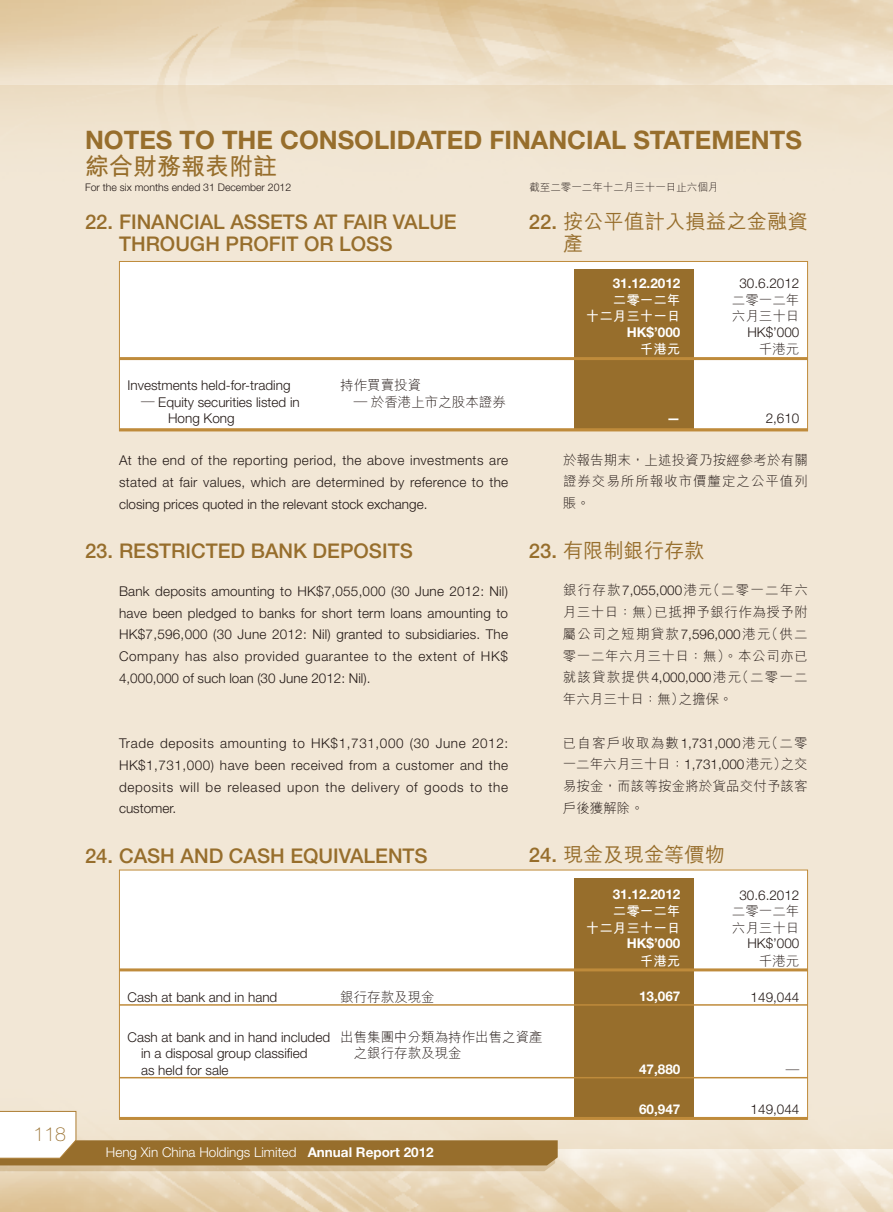
<style>
.page{position:relative;width:893px;height:1212px;background:#fff}
.page>*{position:absolute;margin:0;border:0;box-sizing:border-box;transform-origin:0 0}
.t1{font:700 25.5px "Helvetica Neue LT Std";color:#976e2c}
.t2{font:700 24px "M Hei HK";color:#976e2c}
.t3{font:500 20.25px/21.8px "Helvetica Neue LT Std";color:#976e2c}
.t4{font:500 20.25px/21.8px "M Hei HK";color:#976e2c}
.t5{font:100 19.5px "Helvetica Neue LT Std";color:#976e2c}
.t6{font:300 13.5px/21.8px "Helvetica Neue LT Std";color:#231916;text-align:justify}
.t7{font:300 13.5px/21.8px "M Hei HK";letter-spacing:.01em;color:#231916;text-align:justify}
.t8{font:700 13.5px "Helvetica Neue LT Std";color:#fff}
.t9{font:300 13.5px "Helvetica Neue LT Std";color:#fff}
.t10{font:700 13.5px "M Hei HK";color:#fff}
.t11{font:300 10.5px "Helvetica Neue LT Std";color:#231916}
.t12{font:300 10.5px "M Hei HK";color:#231916}
.s1{font-family:"M Hei HK"}
.s2{font-family:"Helvetica Neue LT Std"}
.s3{font-weight:700}
</style>
<div class="page">
<img style="left:0;top:1148px;width:893px;height:64px">
<div style="left:0;top:85px;width:893px;height:1063px;background:#f2e7d6"></div>
<svg style="left:0;top:1111px;width:558px;height:60px"></svg>
<div style="left:119px;top:870px;width:689px;height:248px;background:#fff;border:1px solid #bf8b3b"></div>
<div style="left:574px;top:878px;width:119px;height:240px;background:#976e2c"></div>
<div style="left:119px;top:261px;width:689px;height:170px;background:#fff;border:1px solid #bf8b3b"></div>
<div style="left:574px;top:270px;width:119px;height:160px;background:#976e2c"></div>
<hr style="left:119px;top:357px;width:689px;height:3px;background:#bf8b3b">
<hr style="left:119px;top:428px;width:689px;height:3px;background:#bf8b3b">
<hr style="left:119px;top:968px;width:689px;height:3px;background:#bf8b3b">
<hr style="left:119px;top:1004px;width:689px;height:2px;background:#bf8b3b">
<hr style="left:119px;top:1077px;width:689px;height:1px;background:#bf8b3b">
<hr style="left:119px;top:1117px;width:689px;height:3px;background:#bf8b3b">
<h3 class="t5" style="left:34px;top:1123px;width:34px">118</h3>
<h1 class="t1" style="left:85px;top:124px;width:718px">NOTES TO THE CONSOLIDATED FINANCIAL STATEMENTS</h1>
<h2 class="t2" style="left:85px;top:148px;width:193px">綜合財務報表附註</h2>
<p class="t11" style="left:85px;top:181px;width:208px">For the six months ended 31 December 2012</p>
<p class="t12" style="left:529px;top:182px;width:190px">截至二零一二年十二月三十一日止六個月</p>
<h3 class="t3" style="left:119px;top:211px;width:339px;text-indent:-34px">22. FINANCIAL ASSETS AT FAIR VALUE<br>THROUGH PROFIT OR LOSS</h3>
<p class="t8" style="left:613px;top:275px;width:69px">31.12.2012</p>
<p class="t6" style="left:739px;top:272px;width:62px">30.6.2012</p>
<p class="t10" style="left:613px;top:290px;width:69px">二零一二年</p>
<p class="t7" style="left:732px;top:289px;width:69px">二零一二年</p>
<p class="t10" style="left:586px;top:307px;width:96px">十二月三十一日</p>
<p class="t7" style="left:732px;top:305px;width:69px">六月三十日</p>
<p class="t8" style="left:627px;top:324px;width:55px">HK$’000</p>
<p class="t6" style="left:747px;top:321px;width:54px">HK$’000</p>
<p class="t10" style="left:640px;top:340px;width:42px">千港元</p>
<p class="t7" style="left:759px;top:338px;width:42px">千港元</p>
<p class="t6" style="left:128px;top:374px;width:164px">Investments held-for-trading</p>
<p class="t7" style="left:340px;top:374px;width:82px">持作買賣投資</p>
<p class="t6" style="left:141px;top:391px;width:160px"><span class="s1">—</span> Equity securities listed in</p>
<p class="t7" style="left:354px;top:391px;width:154px">— 於香港上市之股本證券</p>
<p class="t6" style="left:168px;top:407px;width:68px">Hong Kong</p>
<p class="t8" style="left:667px;top:410px;width:15px">—</p>
<p class="t6" style="left:766px;top:407px;width:35px">2,610</p>
<p class="t6" style="left:119px;top:449px;width:391px">At the end of the reporting period, the above investments are stated at fair values, which are determined by reference to the closing prices quoted in the relevant stock exchange.</p>
<h3 class="t3" style="left:85px;top:540px;width:329px">23. RESTRICTED BANK DEPOSITS</h3>
<p class="t6" style="left:119px;top:580px;width:391px">Bank deposits amounting to HK$7,055,000 (30 June 2012: Nil) have been pledged to banks for short term loans amounting to HK$7,596,000 (30 June 2012: Nil) granted to subsidiaries. The Company has also provided guarantee to the extent of HK$ 4,000,000 of such loan (30 June 2012: Nil).</p>
<h3 class="t4" style="left:563px;top:209px;width:246px;text-indent:-34px"><span class="s2">22.</span> 按公平值計入損益之金融資產</h3>
<p class="t7" style="left:563px;top:449px;width:246px">於報告期末，上述投資乃按經參考於有關證券交易所所報收市價釐定之公平值列賬。</p>
<h3 class="t4" style="left:529px;top:538px;width:177px"><span class="s2">23.</span> 有限制銀行存款</h3>
<p class="t7" style="left:563px;top:579px;width:247px">銀行存款<span class="s2">7,055,000</span>港元（二零一二年六月三十日：無）已抵押予銀行作為授予附屬公司之短期貸款<span class="s2">7,596,000</span>港元（供二零一二年六月三十日：無）。本公司亦已就該貸款提供<span class="s2">4,000,000</span>港元（二零一二年六月三十日：無）之擔保。</p>
<p class="t7" style="left:563px;top:731px;width:246px">已自客戶收取為數<span class="s2">1,731,000</span>港元（二零一二年六月三十日：<span class="s2">1,731,000</span>港元）之交易按金，而該等按金將於貨品交付予該客戶後獲解除。</p>
<h3 class="t4" style="left:529px;top:842px;width:198px"><span class="s2">24.</span> 現金及現金等價物</h3>
<p class="t6" style="left:119px;top:732px;width:391px">Trade deposits amounting to HK$1,731,000 (30 June 2012:<br>HK$1,731,000) have been received from a customer and the deposits will be released upon the delivery of goods to the customer.</p>
<h3 class="t3" style="left:85px;top:844px;width:344px">24. CASH AND CASH EQUIVALENTS</h3>
<p class="t8" style="left:613px;top:886px;width:69px">31.12.2012</p>
<p class="t6" style="left:739px;top:884px;width:62px">30.6.2012</p>
<p class="t10" style="left:613px;top:901px;width:69px">二零一二年</p>
<p class="t7" style="left:732px;top:900px;width:69px">二零一二年</p>
<p class="t10" style="left:586px;top:918px;width:96px">十二月三十一日</p>
<p class="t7" style="left:732px;top:917px;width:69px">六月三十日</p>
<p class="t8" style="left:627px;top:935px;width:55px">HK$’000</p>
<p class="t6" style="left:747px;top:932px;width:54px">HK$’000</p>
<p class="t10" style="left:640px;top:951px;width:42px">千港元</p>
<p class="t7" style="left:759px;top:950px;width:42px">千港元</p>
<p class="t6" style="left:128px;top:986px;width:151px">Cash at bank and in hand</p>
<p class="t7" style="left:340px;top:986px;width:96px">銀行存款及現金</p>
<p class="t8" style="left:639px;top:988px;width:43px">13,067</p>
<p class="t6" style="left:751px;top:986px;width:50px">149,044</p>
<p class="t6" style="left:141px;top:1028px;width:403px;line-height:16.5px;text-indent:-14px">Cash at bank and in hand included <span class="s1">出售集團中分類為持作出售之資產</span>in a disposal group classified</p>
<p class="t7" style="left:354px;top:1042px;width:109px">之銀行存款及現金</p>
<p class="t6" style="left:141px;top:1058px;width:89px">as held for sale</p>
<p class="t8" style="left:639px;top:1061px;width:43px">47,880</p>
<p class="t7" style="left:786px;top:1058px;width:15px">—</p>
<p class="t8" style="left:639px;top:1100px;width:43px">60,947</p>
<p class="t6" style="left:751px;top:1098px;width:50px">149,044</p>
<p class="t9" style="left:106px;top:1144px;width:329px">Heng Xin China Holdings Limited <span class="s3">Annual Report 2012</span></p>
</div>
